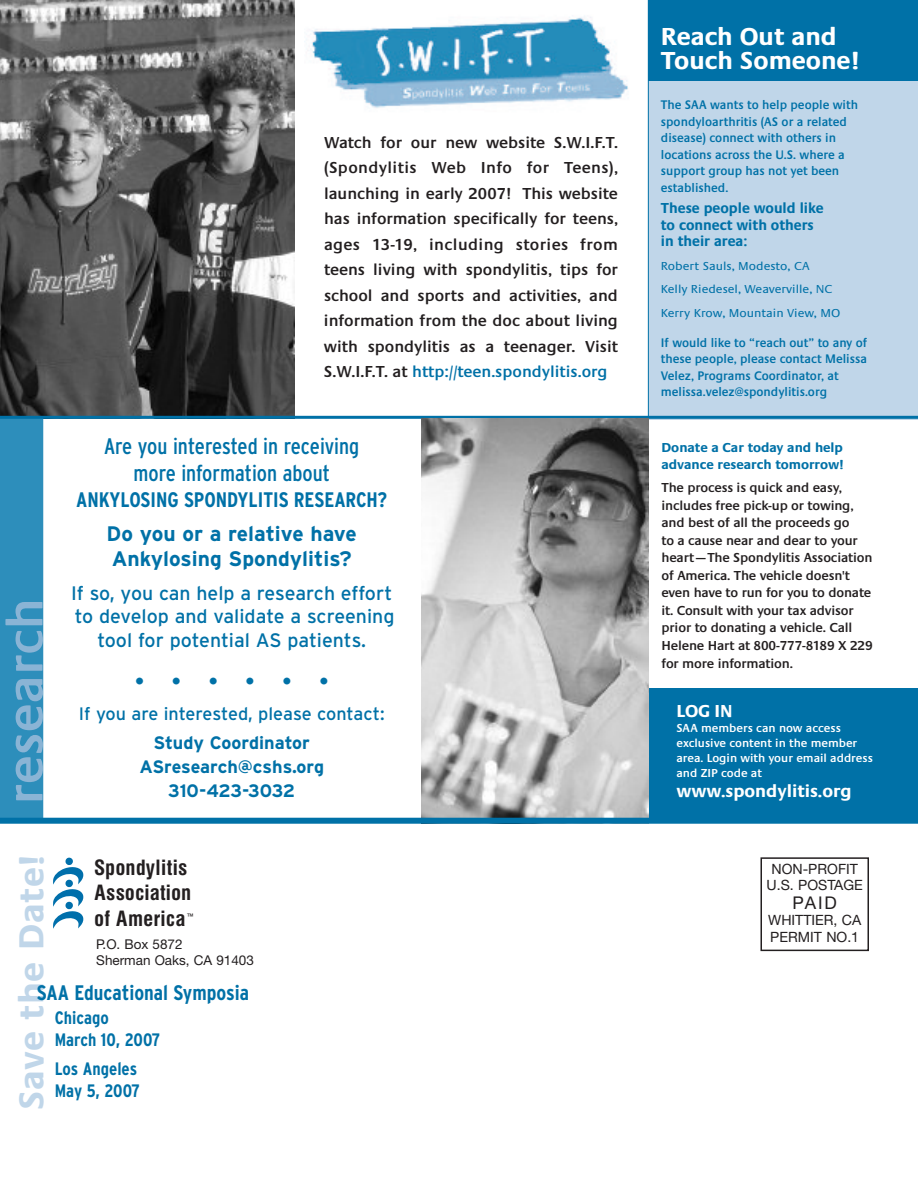
<style>
.page{position:relative;width:918px;height:1188px;background:#fff}
.page>*{position:absolute;margin:0;border:0;box-sizing:border-box;transform-origin:0 0}
.t1{font:600 52.95px "Praxis EF";color:#8ab4d5}
.t2{font:43.5px "Interstate";color:#0071a7}
.t3{font:700 36px "Praxis EF";letter-spacing:.02em;color:#c0d6e9}
.t4{font:700 25.5px/24px "Praxis EF";color:#fff}
.t5{font:condensed 22.5px/27px "Interstate";color:#0071a7;text-align:center}
.t6{font:700 21.75px/25.5px "Helvetica Two BQ";letter-spacing:.035em;color:#231f20}
.t7{font:700 condensed 21px "Interstate";color:#0071a7}
.t8{font:700 21px/25.2px "Interstate";color:#0071a7}
.t9{font:19.5px/23.4px "Interstate";color:#0071a7;text-align:center}
.t10{font:700 18px/24px "Interstate";letter-spacing:-.005em;color:#0071a7;text-align:center}
.t11{font:700 condensed 18px/22.5px "Interstate";color:#0071a7}
.t12{font:18px "Interstate";letter-spacing:-.005em;color:#0071a7}
.t13{font:700 18px "Praxis EF";color:#fff}
.t14{font:17.55px "Helvetica Neue";color:#231f20}
.t15{font:600 16.5px/25.5px "Praxis EF";color:#231f20;text-align:justify}
.t16{font:700 15px/16.5px "Praxis EF";color:#0071a7;scale:.95 1}
.t17{font:14.25px/16.2px "Helvetica Neue";color:#231f20;text-align:center}
.t18{font:600 13.5px/17.5px "Praxis EF";letter-spacing:-.01em;color:#231f20}
.t19{font:700 13.5px/17.5px "Praxis EF";color:#0071a7}
.t20{font:13.5px/16.2px "Helvetica Neue";color:#231f20}
.t21{font:600 12.9px/16.5px "Praxis EF";color:#0071a7;scale:.95 1}
.t22{font:600 12px/15px "Praxis EF";color:#fff}
.t23{font:12px/23.4px "Praxis EF";color:#0071a7;scale:1.05 1}
.t24{font:9.15px "Helvetica Two BQ";color:#231f20}
.s1{color:#0071a7}
</style>
<div class="page">
<img style="left:306px;top:15px;width:322px;height:93px">
<img style="left:0;top:0;width:294px;height:416px">
<div style="left:648px;top:0;width:270px;height:82px;background:#0071a7"></div>
<div style="left:649px;top:688px;width:269px;height:133px;background:#0071a7"></div>
<div style="left:760px;top:857px;width:109px;height:94px;border:2px solid #231f20"></div>
<div style="left:0;top:419px;width:43px;height:399px;background:#2d8ebb"></div>
<svg style="left:53px;top:857px;width:31px;height:72px"></svg>
<div style="left:648px;top:81px;width:270px;height:338px;background:#c0d6e9"></div>
<hr style="left:648px;top:0;width:1px;height:822px;background:#0071a7">
<hr style="left:0;top:416px;width:918px;height:3px;background:#0071a7">
<img style="left:422px;top:418px;width:226px;height:400px">
<div style="left:0;top:818px;width:918px;height:6px;background:#0071a7"></div>
<h1 class="t1" style="left:5px;top:805px;width:208px;rotate:-90deg">research</h1>
<p class="t15" style="left:324px;top:131px;width:296px">Watch for our new website S.W.I.F.T. (Spondylitis Web Info for Teens), launching in early 2007! This website has information specifically for teens, ages 13-19, including stories from teens living with spondylitis, tips for school and sports and activities, and information from the doc about living with spondylitis as a teenager. Visit S.W.I.F.T. at <span class="s1">http://teen.spondylitis.org</span></p>
<h3 class="t5" style="left:104px;top:433px;width:257px">Are you interested in receiving more information about</h3>
<p class="t7" style="left:76px;top:487px;width:312px">ANKYLOSING SPONDYLITIS RESEARCH?</p>
<p class="t8" style="left:107px;top:521px;width:252px">Do you or a relative have<br>Ankylosing Spondylitis?</p>
<p class="t9" style="left:71px;top:582px;width:325px">If so, you can help a research effort to develop and validate a screening tool for potential AS patients.</p>
<h2 class="t2" style="left:134px;top:644px;width:197px">......</h2>
<p class="t12" style="left:79px;top:703px;width:307px">If you are interested, please contact:</p>
<p class="t10" style="left:139px;top:730px;width:186px">Study Coordinator<br>ASresearch@cshs.org<br>310-423-3032</p>
<h3 class="t3" style="left:18px;top:1110px;width:256px;rotate:-90deg">Save the Date!</h3>
<h3 class="t6" style="left:95px;top:854px;width:98px">Spondylitis<br>Association of America</h3>
<p class="t24" style="left:187px;top:912px;width:8px">™</p>
<p class="t20" style="left:96px;top:937px;width:159px">P.O. Box 5872<br>Sherman Oaks, CA 91403</p>
<p class="t7" style="left:37px;top:980px;width:214px">SAA Educational Symposia</p>
<p class="t11" style="left:55px;top:1006px;width:107px">Chicago<br>March 10, 2007</p>
<p class="t11" style="left:55px;top:1057px;width:87px">Los Angeles<br>May 5, 2007</p>
<h3 class="t4" style="left:661px;top:27px;width:199px">Reach Out and<br>Touch Someone!</h3>
<p class="t21" style="left:661px;top:98px;width:209px">The SAA wants to help people with spondyloarthritis (AS or a related disease) connect with others in locations across the U.S. where a support group has not yet been established.</p>
<p class="t16" style="left:661px;top:201px;width:173px">These people would like to connect with others in their area:</p>
<p class="t23" style="left:661px;top:255px;width:172px">Robert Sauls, Modesto, CA<br>Kelly Riedesel, Weaverville, NC<br>Kerry Krow, Mountain View, MO</p>
<p class="t21" style="left:661px;top:335px;width:219px">If would like to “reach out” to any of these people, please contact Melissa Velez, Programs Coordinator, at melissa.velez@spondylitis.org</p>
<p class="t19" style="left:662px;top:439px;width:184px">Donate a Car today and help advance research tomorrow!</p>
<p class="t18" style="left:661px;top:480px;width:213px">The process is quick and easy, includes free pick-up or towing, and best of all the proceeds go<br>to a cause near and dear to your heart—The Spondylitis Association of America. The vehicle doesn't even have to run for you to donate it. Consult with your tax advisor prior to donating a vehicle. Call<br>Helene Hart at 800-777-8189 X 229 for more information.</p>
<p class="t13" style="left:676px;top:704px;width:58px">LOG IN</p>
<p class="t22" style="left:676px;top:721px;width:198px">SAA members can now access exclusive content in the member area. Login with your email address and ZIP code at</p>
<p class="t13" style="left:676px;top:785px;width:177px">www.spondylitis.org</p>
<p class="t17" style="left:767px;top:862px;width:98px">NON-PROFIT<br>U.S. POSTAGE</p>
<p class="t14" style="left:793px;top:897px;width:46px">PAID</p>
<p class="t17" style="left:768px;top:914px;width:95px;text-align:left">WHITTIER, CA<br>PERMIT NO.1</p>
</div>
